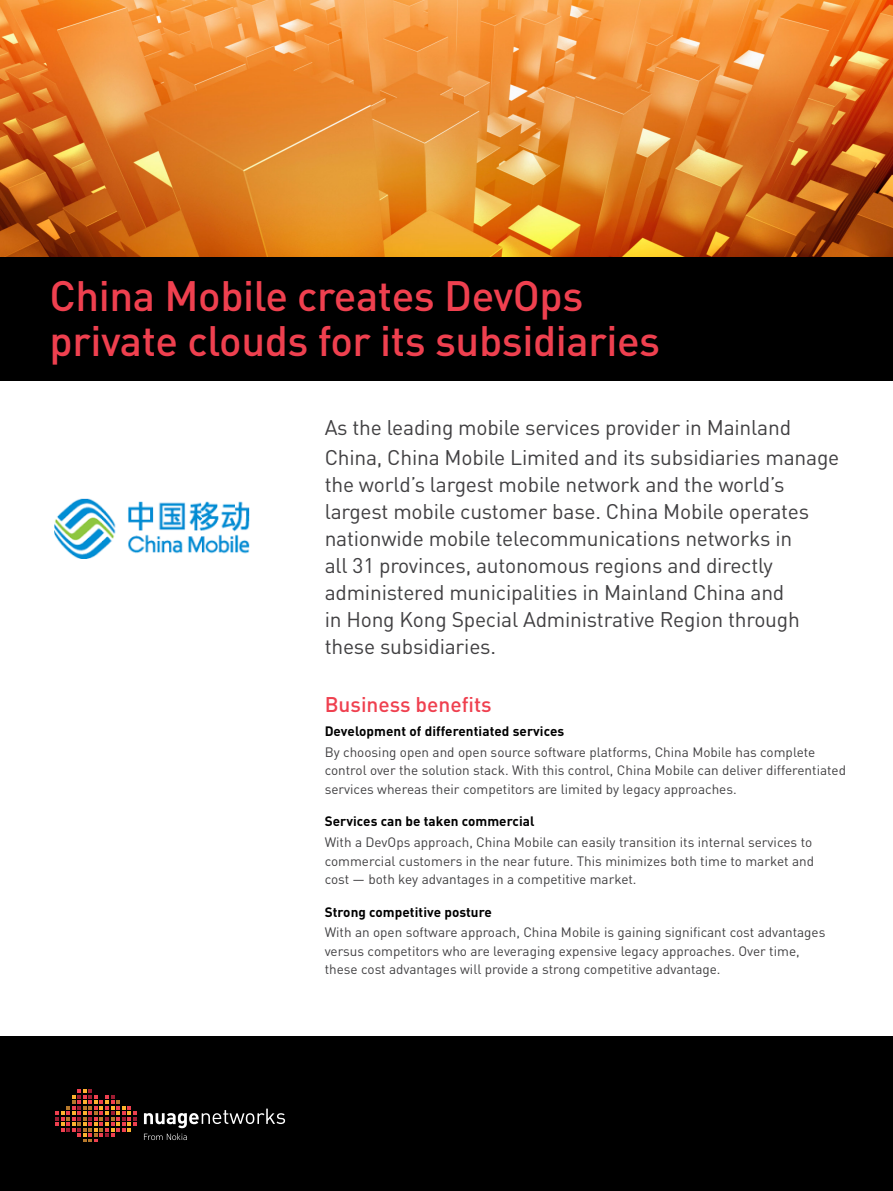
<style>
.page{position:relative;width:893px;height:1191px;background:#fff}
.page>*{position:absolute;margin:0;border:0;box-sizing:border-box;transform-origin:0 0}
.t1{font:500 42px/45px "DIN";letter-spacing:-.01em;color:#ef404f}
.t2{font:21px/27px "DIN";letter-spacing:-.01em;color:#414042}
.t3{font:500 21px "DIN";color:#ef404f}
.t4{font:13.5px/18.8px "DIN";color:#414042}
.t5{font:700 13.5px "DIN";letter-spacing:.005em;color:#000}
</style>
<div class="page">
<img style="left:0;top:0;width:893px;height:257px">
<div style="left:0;top:1036px;width:893px;height:155px;background:#000"></div>
<svg style="left:56px;top:1089px;width:80px;height:53px"></svg>
<svg style="left:144px;top:1108px;width:141px;height:32px"></svg>
<div style="left:0;top:257px;width:893px;height:123px;background:#000"></div>
<img style="left:54px;top:498px;width:195px;height:60px">
<h1 class="t1" style="left:50px;top:272px;width:612px">China Mobile creates DevOps private clouds for its subsidiaries</h1>
<h2 class="t2" style="left:325px;top:412px;width:516px;line-height:30px">As the leading mobile services provider in Mainland<br>China, China Mobile Limited and its subsidiaries manage</h2>
<p class="t2" style="left:325px;top:470px;width:486px">the world’s largest mobile network and the world’s largest mobile customer base. China Mobile operates nationwide mobile telecommunications networks in all 31 provinces, autonomous regions and directly administered municipalities in Mainland China and<br>in Hong Kong Special Administrative Region through these subsidiaries.</p>
<h2 class="t3" style="left:325px;top:690px;width:168px">Business benefits</h2>
<p class="t5" style="left:325px;top:722px;width:241px">Development of differentiated services</p>
<p class="t4" style="left:325px;top:742px;width:523px">By choosing open and open source software platforms, China Mobile has complete control over the solution stack. With this control, China Mobile can deliver differentiated services whereas their competitors are limited by legacy approaches.</p>
<p class="t5" style="left:325px;top:812px;width:211px">Services can be taken commercial</p>
<p class="t4" style="left:325px;top:832px;width:491px">With a DevOps approach, China Mobile can easily transition its internal services to commercial customers in the near future. This minimizes both time to market and cost — both key advantages in a competitive market.</p>
<p class="t5" style="left:325px;top:902px;width:169px">Strong competitive posture</p>
<p class="t4" style="left:325px;top:922px;width:502px">With an open software approach, China Mobile is gaining significant cost advantages versus competitors who are leveraging expensive legacy approaches. Over time, these cost advantages will provide a strong competitive advantage.</p>
</div>
